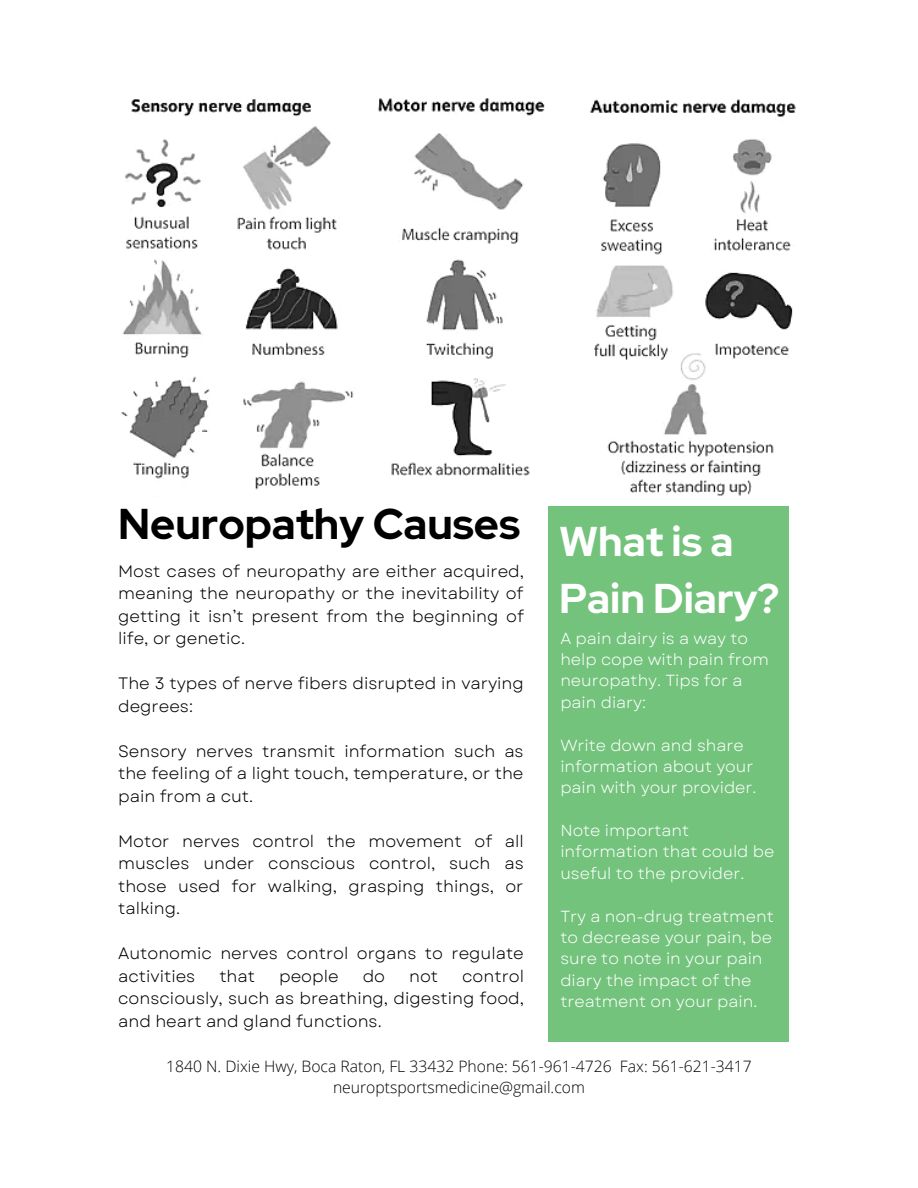
<style>
.page{position:relative;width:918px;height:1188px;background:#fff}
.page>*{position:absolute;margin:0;border:0;box-sizing:border-box;transform-origin:0 0}
.t1{font:700 42.9px "Red Hat Display";color:#000}
.t2{font:700 41.4px/57.3px "Red Hat Display";color:#fff}
.t3{font:16.5px/22.5px "Garet";color:#000;text-align:justify}
.t4{font:16.05px/21.3px "Garet";color:#fff}
.t5{font:300 15.75px/21.3px "Open Sans";color:#000;text-align:center}
</style>
<div class="page">
<img style="left:121px;top:98px;width:675px;height:398px">
<div style="left:548px;top:506px;width:241px;height:536px;background:#73c37c"></div>
<h1 class="t1" style="left:118px;top:496px;width:404px">Neuropathy Causes</h1>
<p class="t3" style="left:118px;top:560px;width:407px">Most cases of neuropathy are either acquired, meaning the neuropathy or the inevitability of getting it isn’t present from the beginning of life, or genetic.</p>
<p class="t3" style="left:118px;top:672px;width:407px">The 3 types of nerve fibers disrupted in varying degrees:</p>
<p class="t3" style="left:118px;top:740px;width:407px">Sensory nerves transmit information such as the feeling of a light touch, temperature, or the pain from a cut.</p>
<p class="t3" style="left:118px;top:830px;width:407px">Motor nerves control the movement of all muscles under conscious control, such as those used for walking, grasping things, or talking.</p>
<p class="t3" style="left:118px;top:942px;width:407px">Autonomic nerves control organs to regulate activities</p>
<p class="t3" style="left:118px;top:965px;width:407px;text-indent:344px">control consciously, such as breathing, digesting food, and heart and gland functions.</p>
<p class="t3" style="left:219px;top:965px;width:37px">that</p>
<p class="t3" style="left:279px;top:965px;width:61px">people</p>
<p class="t3" style="left:363px;top:965px;width:24px">do</p>
<p class="t3" style="left:409px;top:965px;width:31px">not</p>
<h2 class="t2" style="left:559px;top:512px;width:222px">What is a<br>Pain Diary?</h2>
<p class="t4" style="left:560px;top:628px;width:210px">A pain dairy is a way to help cope with pain from neuropathy. Tips for a pain diary:</p>
<p class="t4" style="left:560px;top:734px;width:198px">Write down and share information about your pain with your provider.</p>
<p class="t4" style="left:560px;top:820px;width:215px">Note important information that could be useful to the provider.</p>
<p class="t4" style="left:560px;top:905px;width:215px">Try a non-drug treatment to decrease your pain, be sure to note in your pain diary the impact of the treatment on your pain.</p>
<p class="t5" style="left:166px;top:1055px;width:587px">1840 N. Dixie Hwy, Boca Raton, FL 33432 Phone: 561-961-4726 Fax: 561-621-3417 neuroptsportsmedicine@gmail.com</p>
</div>
